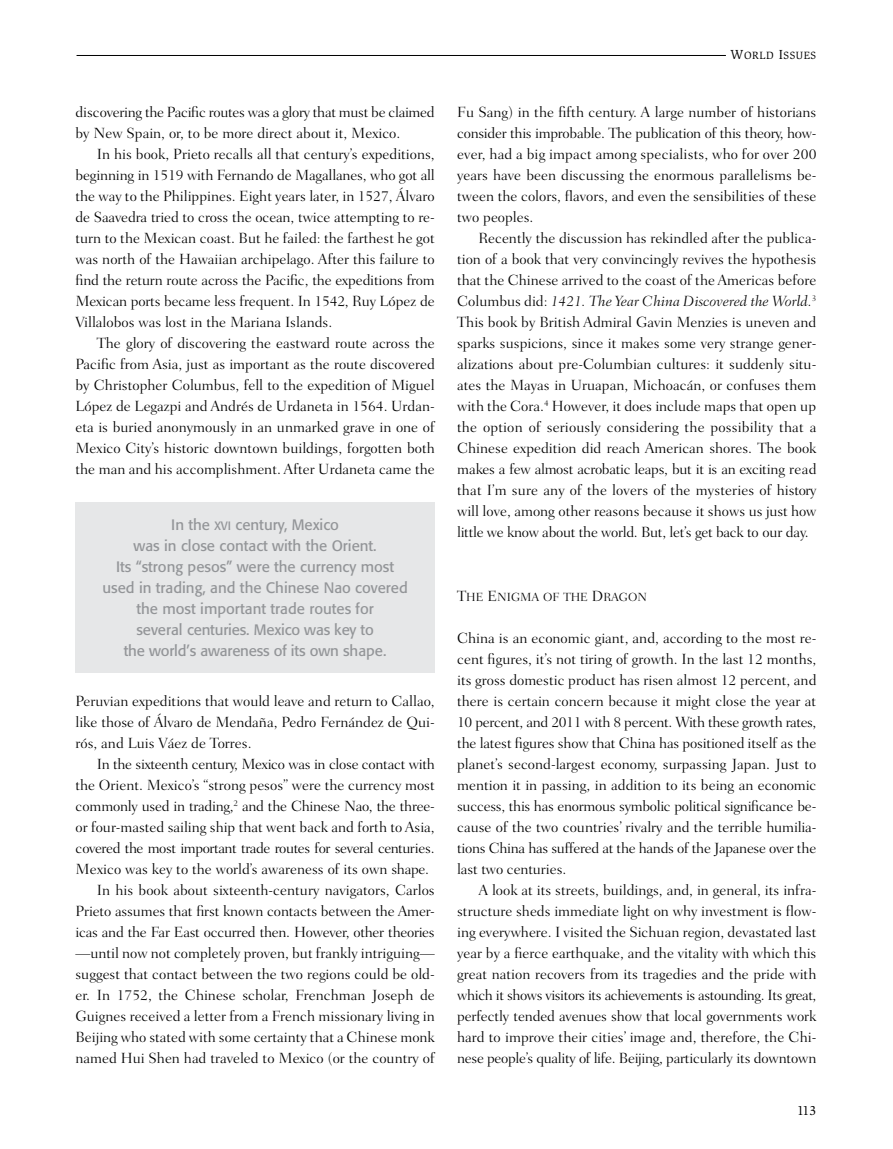
<style>
.page{position:relative;width:893px;height:1149px;background:#fff}
.page>*{position:absolute;margin:0;border:0;box-sizing:border-box;transform-origin:0 0}
.t1{font:300 15px "Fairfield LH";color:#000}
.t2{font:300 15px "Fairfield LH";letter-spacing:-.02em;color:#000}
.t3{font:15px/21px "Formata";color:#939598;text-align:center}
.t4{font:300 15px "Fairfield LH";letter-spacing:-.03em;color:#000}
.t5{font:italic 300 15px "Fairfield LH";color:#000}
.t6{font:13.5px "Slimbach";color:#000}
.t7{font:12px "Fairfield LH Light SC800";color:#000}
.t8{font:10.8px "Slimbach Book SC800";letter-spacing:.05em;color:#000}
.s1{font-family:"Formata Regular SC800";font-size:12px}
.s2{font-size:13.5px}
.s3{font-style:normal}
.s4{font-size:15px}
</style>
<div class="page">
<hr style="left:77px;top:55px;width:649px;height:1px;background:#000">
<div style="left:75px;top:502px;width:360px;height:170px;background:#e6e7e8"></div>
<p class="t2" style="left:75px;top:104px;width:361px">discovering the Pacific routes was a glory that must be claimed</p>
<p class="t1" style="left:75px;top:125px;width:326px">by New Spain, or, to be more direct about it, Mexico.</p>
<p class="t1" style="left:97px;top:146px;width:340px">In his book, Prieto recalls all that century’s expeditions,</p>
<p class="t1" style="left:75px;top:167px;width:361px">beginning in 1519 with Fernando de Magallanes, who got all</p>
<p class="t1" style="left:75px;top:188px;width:361px">the way to the Philippines. Eight years later, in 1527, Álvaro</p>
<p class="t1" style="left:75px;top:209px;width:361px">de Saavedra tried to cross the ocean, twice attempting to re-</p>
<p class="t1" style="left:75px;top:230px;width:361px">turn to the Mexican coast. But he failed: the farthest he got</p>
<p class="t1" style="left:75px;top:251px;width:361px">was north of the Hawaiian archipelago. After this failure to</p>
<p class="t1" style="left:75px;top:272px;width:361px">find the return route across the Pacific, the expeditions from</p>
<p class="t1" style="left:75px;top:293px;width:361px">Mexican ports became less frequent. In 1542, Ruy López de</p>
<p class="t1" style="left:75px;top:314px;width:258px">Villalobos was lost in the Mariana Islands.</p>
<p class="t1" style="left:97px;top:335px;width:339px">The glory of discovering the eastward route across the</p>
<p class="t1" style="left:75px;top:356px;width:361px">Pacific from Asia, just as important as the route discovered</p>
<p class="t1" style="left:75px;top:377px;width:361px">by Christopher Columbus, fell to the expedition of Miguel</p>
<p class="t1" style="left:75px;top:398px;width:361px">López de Legazpi and Andrés de Urdaneta in 1564. Urdan-</p>
<p class="t1" style="left:75px;top:419px;width:361px">eta is buried anonymously in an unmarked grave in one of</p>
<p class="t1" style="left:75px;top:440px;width:361px">Mexico City’s historic downtown buildings, forgotten both</p>
<p class="t1" style="left:75px;top:461px;width:361px">the man and his accomplishment. After Urdaneta came the</p>
<p class="t3" style="left:102px;top:514px;width:307px">In the <span class="s1">xvi</span> century, Mexico<br>was in close contact with the Orient.<br>Its “strong pesos” were the currency most used in trading, and the Chinese Nao covered the most important trade routes for<br>several centuries. Mexico was key to<br>the world’s awareness of its own shape.</p>
<p class="t1" style="left:75px;top:692px;width:361px">Peruvian expeditions that would leave and return to Callao,</p>
<p class="t1" style="left:75px;top:713px;width:359px">like those of Álvaro de Mendaña, Pedro Fernández de Qui-</p>
<p class="t1" style="left:75px;top:734px;width:178px">rós, and Luis Váez de Torres.</p>
<p class="t2" style="left:97px;top:755px;width:340px">In the sixteenth century, Mexico was in close contact with</p>
<p class="t1" style="left:75px;top:776px;width:361px">the Orient. Mexico’s “strong pesos” were the currency most</p>
<p class="t2" style="left:75px;top:797px;width:361px">commonly used in trading,<sup>2</sup> and the Chinese Nao, the three-</p>
<p class="t1" style="left:75px;top:818px;width:361px">or four-masted sailing ship that went back and forth to Asia,</p>
<p class="t4" style="left:75px;top:839px;width:361px">covered the most important trade routes for several centuries.</p>
<p class="t1" style="left:75px;top:860px;width:355px">Mexico was key to the world’s awareness of its own shape.</p>
<p class="t1" style="left:97px;top:881px;width:340px">In his book about sixteenth-century navigators, Carlos</p>
<p class="t1" style="left:75px;top:902px;width:359px">Prieto assumes that first known contacts between the Amer-</p>
<p class="t2" style="left:75px;top:923px;width:361px">icas and the Far East occurred then. However, other theories</p>
<p class="t1" style="left:75px;top:944px;width:361px">—until now not completely proven, but frankly intriguing—</p>
<p class="t1" style="left:75px;top:965px;width:361px">suggest that contact between the two regions could be old-</p>
<p class="t1" style="left:75px;top:986px;width:361px">er. In 1752, the Chinese scholar, Frenchman Joseph de</p>
<p class="t1" style="left:75px;top:1007px;width:361px">Guignes received a letter from a French missionary living in</p>
<p class="t1" style="left:75px;top:1028px;width:361px">Beijing who stated with some certainty that a Chinese monk</p>
<p class="t1" style="left:75px;top:1049px;width:361px">named Hui Shen had traveled to Mexico (or the country of</p>
<p class="t8" style="left:730px;top:49px;width:87px"><span class="s2">W</span>ORLD <span class="s2">I</span>SSUES</p>
<p class="t1" style="left:457px;top:104px;width:361px">Fu Sang) in the fifth century. A large number of historians</p>
<p class="t2" style="left:457px;top:125px;width:359px">consider this improbable. The publication of this theory, how-</p>
<p class="t1" style="left:457px;top:146px;width:361px">ever, had a big impact among specialists, who for over 200</p>
<p class="t1" style="left:457px;top:167px;width:361px">years have been discussing the enormous parallelisms be-</p>
<p class="t1" style="left:457px;top:188px;width:361px">tween the colors, flavors, and even the sensibilities of these</p>
<p class="t1" style="left:457px;top:209px;width:78px">two peoples.</p>
<p class="t1" style="left:478px;top:230px;width:340px">Recently the discussion has rekindled after the publica-</p>
<p class="t1" style="left:457px;top:251px;width:361px">tion of a book that very convincingly revives the hypothesis</p>
<p class="t1" style="left:457px;top:272px;width:361px">that the Chinese arrived to the coast of the Americas before</p>
<p class="t5" style="left:457px;top:293px;width:361px"><span class="s3">Columbus did:</span> 1421. The Year China Discovered the World.<sup>3</sup></p>
<p class="t1" style="left:457px;top:314px;width:361px">This book by British Admiral Gavin Menzies is uneven and</p>
<p class="t1" style="left:457px;top:335px;width:361px">sparks suspicions, since it makes some very strange gener-</p>
<p class="t1" style="left:457px;top:356px;width:361px">alizations about pre-Columbian cultures: it suddenly situ-</p>
<p class="t1" style="left:457px;top:377px;width:361px">ates the Mayas in Uruapan, Michoacán, or confuses them</p>
<p class="t1" style="left:457px;top:398px;width:361px">with the Cora.<sup>4</sup> However, it does include maps that open up</p>
<p class="t1" style="left:457px;top:419px;width:361px">the option of seriously considering the possibility that a</p>
<p class="t1" style="left:457px;top:440px;width:361px">Chinese expedition did reach American shores. The book</p>
<p class="t2" style="left:457px;top:461px;width:361px">makes a few almost acrobatic leaps, but it is an exciting read</p>
<p class="t1" style="left:457px;top:482px;width:361px">that I’m sure any of the lovers of the mysteries of history</p>
<p class="t1" style="left:457px;top:503px;width:361px">will love, among other reasons because it shows us just how</p>
<p class="t2" style="left:457px;top:524px;width:353px">little we know about the world. But, let’s get back to our day.</p>
<p class="t7" style="left:457px;top:589px;width:191px"><span class="s4">T</span>HE <span class="s4">E</span>NIGMA OF THE <span class="s4">D</span>RAGON</p>
<p class="t1" style="left:457px;top:629px;width:361px">China is an economic giant, and, according to the most re-</p>
<p class="t1" style="left:457px;top:650px;width:361px">cent figures, it’s not tiring of growth. In the last 12 months,</p>
<p class="t1" style="left:457px;top:671px;width:361px">its gross domestic product has risen almost 12 percent, and</p>
<p class="t1" style="left:457px;top:692px;width:361px">there is certain concern because it might close the year at</p>
<p class="t2" style="left:457px;top:713px;width:361px">10 percent, and 2011 with 8 percent. With these growth rates,</p>
<p class="t1" style="left:457px;top:734px;width:361px">the latest figures show that China has positioned itself as the</p>
<p class="t1" style="left:457px;top:755px;width:361px">planet’s second-largest economy, surpassing Japan. Just to</p>
<p class="t1" style="left:457px;top:776px;width:361px">mention it in passing, in addition to its being an economic</p>
<p class="t2" style="left:457px;top:797px;width:361px">success, this has enormous symbolic political significance be-</p>
<p class="t1" style="left:457px;top:818px;width:361px">cause of the two countries’ rivalry and the terrible humilia-</p>
<p class="t2" style="left:457px;top:839px;width:361px">tions China has suffered at the hands of the Japanese over the</p>
<p class="t1" style="left:457px;top:860px;width:111px">last two centuries.</p>
<p class="t1" style="left:478px;top:881px;width:339px">A look at its streets, buildings, and, in general, its infra-</p>
<p class="t1" style="left:457px;top:902px;width:361px">structure sheds immediate light on why investment is flow-</p>
<p class="t1" style="left:457px;top:923px;width:361px">ing everywhere. I visited the Sichuan region, devastated last</p>
<p class="t1" style="left:457px;top:944px;width:361px">year by a fierce earthquake, and the vitality with which this</p>
<p class="t1" style="left:457px;top:965px;width:361px">great nation recovers from its tragedies and the pride with</p>
<p class="t4" style="left:457px;top:986px;width:361px">which it shows visitors its achievements is astounding. Its great,</p>
<p class="t1" style="left:457px;top:1007px;width:361px">perfectly tended avenues show that local governments work</p>
<p class="t1" style="left:457px;top:1028px;width:361px">hard to improve their cities’ image and, therefore, the Chi-</p>
<p class="t2" style="left:457px;top:1049px;width:361px">nese people’s quality of life. Beijing, particularly its downtown</p>
<p class="t6" style="left:797px;top:1102px;width:21px">113</p>
</div>
